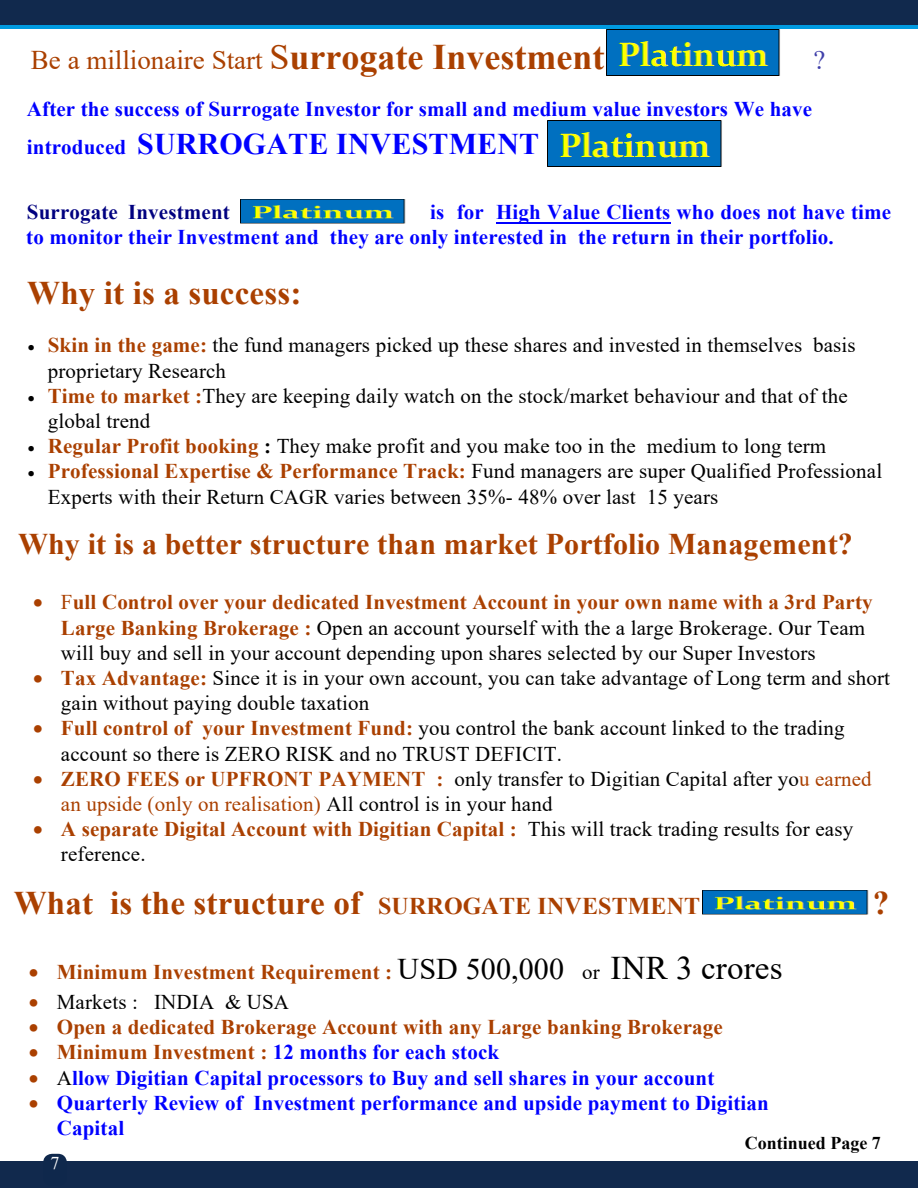
<style>
.page{position:relative;width:918px;height:1188px;background:#fff}
.page>*{position:absolute;margin:0;border:0;box-sizing:border-box;transform-origin:0 0}
.t1{font:700 33px "Times New Roman";letter-spacing:.005em;color:#aa4000}
.t2{font:700 30px "Times New Roman";letter-spacing:.005em;color:#aa4000}
.t3{font:700 30px "Times New Roman";letter-spacing:.005em;color:#00f}
.t4{font:27px "Times New Roman";color:#aa4000}
.t5{font:27px "Times New Roman";color:#4040aa}
.t6{font:21px/25.2px "Times New Roman";letter-spacing:.005em;color:#000}
.t7{font:700 21px/24.8px "Times New Roman";letter-spacing:.005em;color:#00f}
.t8{font:21px/25.2px "Times New Roman";letter-spacing:.005em;color:#000}
.t9{font:700 21px "Times New Roman";letter-spacing:.005em;color:#aa4000}
.t10{font:700 21px "Times New Roman";letter-spacing:.005em;color:#000080}
.t11{font:700 18px "Times New Roman";color:#000}
.t12{font:18px "Times New Roman";color:#fff}
.s1{font-size:36px}
.s2{font-weight:700;font-size:36px}
.s3{font-size:21px}
.s4{font-weight:700;color:#aa4000}
.s5{font-weight:700}
.s6{font-style:inherit}
.s7{color:#aa4000}
.s8{font-size:24px}
.s9{font-weight:400;font-size:30px;color:#000}
.s10{font-weight:400;color:#000}
.s11{font-weight:400;font-size:33px;color:#000}
</style>
<div class="page">
<div style="left:0;top:0;width:918px;height:29px;background:#009ae0"></div>
<div style="left:0;top:0;width:918px;height:25px;background:#11294d"></div>
<div style="left:0;top:1162px;width:918px;height:26px;background:#11294d"></div>
<div style="left:43px;top:1154px;width:24px;height:32px;background:#0f284c;border-radius:9px"></div>
<hr style="left:496px;top:222px;width:174px;height:2px;background:#00f">
<img style="left:548px;top:121px;width:174px;height:46px">
<img style="left:703px;top:890px;width:166px;height:25px">
<img style="left:240px;top:199px;width:166px;height:25px">
<img style="left:606px;top:29px;width:174px;height:47px">
<p class="t4" style="left:31px;top:41px;width:575px">Be a millionaire Start <span class="s1">S</span><span class="s2">urrogate Investment</span></p>
<p class="t5" style="left:814px;top:41px;width:13px">?</p>
<p class="t7" style="left:27px;top:96px;width:787px">After the success of Surrogate Investor for small and medium value investors We have</p>
<h2 class="t3" style="left:27px;top:122px;width:514px"><span class="s3">introduced</span> SURROGATE INVESTMENT</h2>
<p class="t7" style="left:26px;top:199px;width:866px;text-indent:404px">is for High Value Clients who does not have time to monitor their Investment and they are only interested in the return in their portfolio.</p>
<h1 class="t1" style="left:27px;top:269px;width:276px">Why it is a success:</h1>
<p class="t8" style="left:48px;top:332px;width:809px;text-indent:-20px">• <span class="s4">Skin in the game:</span> the fund managers picked up these shares and invested in themselves basis proprietary Research</p>
<p class="t8" style="left:48px;top:382px;width:801px;text-indent:-20px">• <span class="s4">Time to market :</span>They are keeping daily watch on the stock/market behaviour and that of the global trend</p>
<p class="t8" style="left:28px;top:433px;width:800px">• <span class="s4">Regular Profit booking</span> <span class="s5">:</span> They make profit and you make too in the <span class="s6">medium to long term</span></p>
<p class="t6" style="left:48px;top:458px;width:836px;text-indent:-20px">• <span class="s4">Professional Expertise &amp; Performance Track:</span> Fund managers are super Qualified Professional<br>Experts with their Return CAGR varies between 35%- 48% over last 15 years</p>
<h2 class="t2" style="left:18px;top:522px;width:836px">Why it is a better structure than market Portfolio Management?</h2>
<p class="t6" style="left:61px;top:589px;width:813px;text-indent:-28px"><span class="s7">• F</span><span class="s4">ull Control over your dedicated Investment Account in your own name with a 3rd Party<br>Large Banking Brokerage</span> <span class="s4">:</span> Open an account yourself with <span class="s6">the</span> a large Brokerage. Our Team will buy and sell in your account depending upon shares selected by our Super Investors</p>
<p class="t6" style="left:61px;top:665px;width:831px;text-indent:-28px"><span class="s7">•</span> <span class="s4">Tax Advantage:</span> Since it is in your own account, you can take advantage of Long term and short gain without paying double taxation</p>
<p class="t6" style="left:61px;top:715px;width:785px;text-indent:-28px"><span class="s7">•</span> <span class="s4">Full control of your Investment Fund:</span> you control the bank account linked to the trading account so there is ZERO RISK and no TRUST DEFICIT.</p>
<p class="t6" style="left:61px;top:766px;width:812px;text-indent:-28px"><span class="s7">•</span> <span class="s4">ZERO FEES or UPFRONT PAYMENT :</span> only transfer to Digitian Capital after yo<span class="s7">u earned an upside (only on realisation)</span> All control is in your hand</p>
<p class="t6" style="left:61px;top:816px;width:794px;text-indent:-28px"><span class="s7">•</span> <span class="s4">A separate Digital Account with Digitian Capital :</span> This will track trading results for easy reference.</p>
<h1 class="t1" style="left:14px;top:879px;width:688px">What is the structure of <span class="s8">SURROGATE INVESTMENT</span></h1>
<h1 class="t1" style="left:873px;top:879px;width:18px">?</h1>
<p class="t10" style="left:27px;top:197px;width:204px">Surrogate Investment</p>
<p class="t9" style="left:29px;top:957px;width:755px">• Minimum Investment Requirement <span class="s6">:</span> <span class="s9">USD 500,000</span> <span class="s10">or</span> <span class="s11">INR 3 crores</span></p>
<p class="t6" style="left:29px;top:989px;width:262px"><span class="s7">•</span> Markets : INDIA &amp; USA</p>
<p class="t9" style="left:29px;top:1012px;width:696px">• Open a dedicated Brokerage Account with any Large banking Brokerage</p>
<p class="t7" style="left:29px;top:1039px;width:472px"><span class="s7">• Minimum Investment :</span> 12 months for each stock</p>
<p class="t7" style="left:29px;top:1065px;width:687px"><span class="s7">•</span> <span class="s10">A</span>llow Digitian Capital processors to Buy and sell shares in your account</p>
<p class="t7" style="left:57px;top:1090px;width:714px;line-height:25.2px;text-indent:-28px"><span class="s7">•</span> Quarterly Review of Investment performance and upside payment to Digitian<br>Capital</p>
<p class="t11" style="left:745px;top:1130px;width:138px">Continued Page 7</p>
<p class="t12" style="left:51px;top:1151px;width:10px">7</p>
</div>
